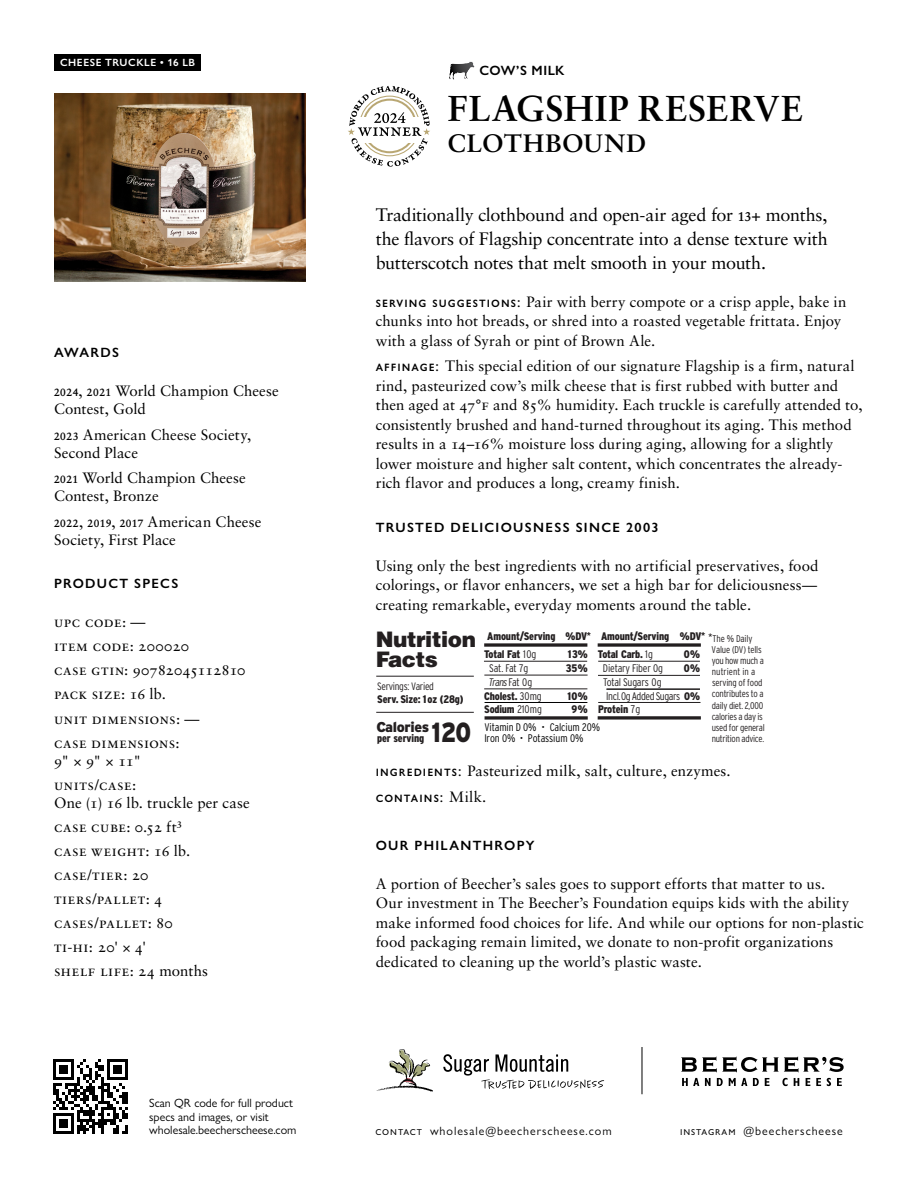
<style>
.page{position:relative;width:918px;height:1188px;background:#fff}
.page>*{position:absolute;margin:0;border:0;box-sizing:border-box;transform-origin:0 0}
.t1{font:700 36px "Sabon LT Pro";letter-spacing:.025em;color:#000}
.t2{font:900 27.6px "Interstate";color:#231f20;scale:.79 1}
.t3{font:700 25.2px "Sabon LT Pro";letter-spacing:.03em;color:#000}
.t4{font:900 21.45px/19.8px "Helvetica LT Std";letter-spacing:-.02em;color:#231f20}
.t5{font:18px/24px "Sabon LT Pro";letter-spacing:-.015em;color:#000;text-align:justify}
.t6{font:15px/19.5px "Sabon LT Pro";letter-spacing:.005em;color:#000}
.t7{font:15px/24px "Sabon LT Pro";letter-spacing:.035em;color:#000}
.t8{font:15px/24px "Sabon LT Pro";letter-spacing:.045em;color:#000}
.t9{font:500 15px "Gill Sans Nova";letter-spacing:.07em;color:#000}
.t10{font:900 14.25px "Interstate";letter-spacing:-.025em;color:#231f20}
.t11{font:600 13.5px "Gill Sans Nova";letter-spacing:.095em;color:#000}
.t12{font:12px/13.5px "Gill Sans Nova";color:#000}
.t13{font:12px "Gill Sans Nova";letter-spacing:.08em;color:#000}
.t14{font:900 11.1px "Interstate Condensed";letter-spacing:-.015em;color:#231f20}
.t15{font:900 10.95px/17.5px "Interstate Condensed";letter-spacing:-.01em;color:#231f20}
.t16{font:300 10.95px/10.8px "Interstate Condensed";letter-spacing:-.01em;color:#000}
.t17{font:300 10.95px/13.8px "Interstate Condensed";letter-spacing:-.02em;color:#231f20}
.t18{font:300 10.95px "Interstate Condensed";letter-spacing:-.04em;color:#231f20}
.t19{font:italic 300 10.95px "Interstate Condensed";letter-spacing:-.055em;color:#231f20}
.t20{font:300 10.65px "Interstate Condensed";letter-spacing:-.03em;color:#231f20}
.t21{font:600 10.5px "Gill Sans Nova";letter-spacing:.055em;color:#fff}
.t22{font:300 9.75px/11.2px "Interstate Condensed";letter-spacing:-.025em;color:#231f20}
.s1{font-family:"Gill Sans Nova";font-weight:500}
.s2{font-family:"Helvetica";font-weight:700}
.s3{font-weight:300}
.s4{font-weight:900}
.s5{font-style:normal}
.s6{font-family:"Helvetica";font-weight:400;font-size:12px}
.s7{font-family:"Sabon LT Pro";font-weight:400}
</style>
<div class="page">
<svg style="left:484px;top:643px;width:103px;height:4px"></svg>
<hr style="left:484px;top:661px;width:103px;height:1px;background:#231f20">
<svg style="left:485px;top:716px;width:103px;height:4px"></svg>
<hr style="left:485px;top:702px;width:102px;height:1px;background:#000">
<hr style="left:376px;top:676px;width:98px;height:1px;background:#231f20">
<hr style="left:376px;top:712px;width:98px;height:1px;background:#231f20">
<hr style="left:484px;top:675px;width:104px;height:1px;background:#231f20">
<hr style="left:598px;top:675px;width:102px;height:1px;background:#231f20">
<hr style="left:484px;top:689px;width:103px;height:1px;background:#231f20">
<hr style="left:607px;top:689px;width:93px;height:1px;background:#231f20">
<hr style="left:598px;top:702px;width:103px;height:1px;background:#231f20">
<hr style="left:598px;top:661px;width:102px;height:1px;background:#231f20">
<svg style="left:598px;top:643px;width:103px;height:4px"></svg>
<svg style="left:598px;top:716px;width:103px;height:4px"></svg>
<img style="left:54px;top:93px;width:252px;height:188px">
<svg style="left:682px;top:1078px;width:17px;height:8px"></svg>
<svg style="left:705px;top:1078px;width:6px;height:8px"></svg>
<svg style="left:717px;top:1078px;width:6px;height:8px"></svg>
<svg style="left:729px;top:1078px;width:18px;height:8px"></svg>
<svg style="left:753px;top:1078px;width:6px;height:8px"></svg>
<svg style="left:765px;top:1078px;width:5px;height:8px"></svg>
<svg style="left:782px;top:1078px;width:6px;height:8px"></svg>
<svg style="left:794px;top:1078px;width:5px;height:8px"></svg>
<svg style="left:806px;top:1078px;width:4px;height:8px"></svg>
<svg style="left:816px;top:1078px;width:5px;height:8px"></svg>
<svg style="left:827px;top:1078px;width:4px;height:8px"></svg>
<svg style="left:837px;top:1078px;width:5px;height:8px"></svg>
<svg style="left:681px;top:1057px;width:163px;height:15px"></svg>
<svg style="left:377px;top:1049px;width:56px;height:43px"></svg>
<svg style="left:443px;top:1054px;width:161px;height:35px"></svg>
<hr style="left:642px;top:1047px;width:1px;height:47px;background:#000">
<svg style="left:53px;top:1059px;width:75px;height:75px"></svg>
<hr style="left:53px;top:1131px;width:21px;height:3px;background:#000">
<div style="left:59px;top:1119px;width:9px;height:9px;background:#000"></div>
<div style="left:54px;top:54px;width:147px;height:16px;background:#000"></div>
<svg style="left:449px;top:62px;width:23px;height:18px"></svg>
<svg style="left:348px;top:86px;width:82px;height:81px"></svg>
<p class="t21" style="left:60px;top:56px;width:136px">CHEESE TRUCKLE • 16 LB</p>
<p class="t11" style="left:54px;top:344px;width:66px">AWARDS</p>
<p class="t6" style="left:54px;top:383px;width:226px;line-height:18px">2024, 2021 World Champion Cheese<br>Contest, Gold</p>
<p class="t6" style="left:54px;top:427px;width:199px;line-height:18px">2023 American Cheese Society,<br>Second Place</p>
<p class="t6" style="left:54px;top:470px;width:193px;line-height:18px">2021 World Champion Cheese<br>Contest, Bronze</p>
<p class="t6" style="left:54px;top:514px;width:209px;line-height:18px">2022, 2019, 2017 American Cheese<br>Society, First Place</p>
<p class="t11" style="left:54px;top:576px;width:126px">PRODUCT SPECS</p>
<p class="t6" style="left:54px;top:611px;width:193px;line-height:24px">upc code: —<br>item code: 200020<br>case gtin: 90782045112810 pack size: 16 lb.<br>unit dimensions: —<br>case dimensions:</p>
<p class="t8" style="left:54px;top:750px;width:89px">9" × 9" × 11" units/case:</p>
<p class="t7" style="left:54px;top:792px;width:197px">One (1) 16 lb. truckle per case case cube: 0.52 ft³<br>case weight: 16 lb. case/tier: 20<br>tiers/pallet: 4 cases/pallet: 80<br>ti-hi: 20' × 4'<br>shelf life: 24 months</p>
<p class="t12" style="left:149px;top:1097px;width:149px">Scan QR code for full product specs and images, or visit wholesale.beecherscheese.com</p>
<p class="t11" style="left:479px;top:62px;width:87px">COW’S MILK</p>
<h1 class="t1" style="left:448px;top:87px;width:357px">FLAGSHIP RESERVE</h1>
<h3 class="t3" style="left:448px;top:129px;width:200px">CLOTHBOUND</h3>
<p class="t5" style="left:376px;top:204px;width:454px">Traditionally clothbound and open-air aged for 13+ months, the flavors of Flagship concentrate into a dense texture with butterscotch notes that melt smooth in your mouth.</p>
<p class="t6" style="left:376px;top:293px;width:472px"><span class="s1">serving suggestions:</span> Pair with berry compote or a crisp apple, bake in chunks into hot breads, or shred into a roasted vegetable frittata. Enjoy with a glass of Syrah or pint of Brown Ale.</p>
<p class="t6" style="left:376px;top:357px;width:489px"><span class="s1">affinage:</span> This special edition of our signature Flagship is a firm, natural rind, pasteurized cow’s milk cheese that is first rubbed with butter and then aged at 47°f and 85% humidity. Each truckle is carefully attended to, consistently brushed and hand-turned throughout its aging. This method results in a 14–16% moisture loss during aging, allowing for a slightly lower moisture and higher salt content, which concentrates the already&shy;rich flavor and produces a long, creamy finish.</p>
<p class="t11" style="left:376px;top:519px;width:285px">TRUSTED DELICIOUSNESS SINCE 2003</p>
<p class="t6" style="left:376px;top:557px;width:444px;text-align:justify">Using only the best ingredients with no artificial preservatives, food colorings, or flavor enhancers, we set a high bar for deliciousness— creating remarkable, everyday moments around the table.</p>
<p class="t15" style="left:598px;top:628px;width:109px">Amount/Serving %DV<span class="s2">*<br></span>Total Carb. <span class="s3">1g</span></p>
<p class="t17" style="left:603px;top:662px;width:62px">Dietary Fiber 0g<br>Total Sugars 0g</p>
<p class="t14" style="left:598px;top:705px;width:44px">Protein <span class="s3">7g</span></p>
<p class="t16" style="left:484px;top:722px;width:117px">Vitamin D 0% • Calcium 20%<br>Iron 0% • Potassium 0%</p>
<h3 class="t4" style="left:376px;top:630px;width:102px">Nutrition<br>Facts</h3>
<p class="t20" style="left:377px;top:681px;width:58px">Servings: Varied</p>
<p class="t15" style="left:377px;top:691px;width:88px">Serv. Size: 1 oz (28g)</p>
<p class="t15" style="left:568px;top:687px;width:22px">10%</p>
<p class="t18" style="left:606px;top:691px;width:96px">Incl.0g Added Sugars <span class="s4">0%</span></p>
<p class="t15" style="left:484px;top:628px;width:109px">Amount/Serving %DV<span class="s2">*<br></span>Total Fat <span class="s3">10g</span></p>
<p class="t17" style="left:489px;top:662px;width:41px">Sat. Fat 7g</p>
<p class="t19" style="left:489px;top:677px;width:45px">Trans <span class="s5">Fat 0g</span></p>
<p class="t15" style="left:484px;top:688px;width:59px">Cholest. <span class="s3">30mg</span></p>
<p class="t15" style="left:484px;top:701px;width:59px">Sodium <span class="s3">210mg</span></p>
<p class="t22" style="left:712px;top:633px;width:55px;text-indent:-3px"><span class="s6">*</span>The % Daily<br>Value (DV) tells you how much a nutrient in a serving of food contributes to a daily diet. 2,000 calories a day is used for general nutrition advice.</p>
<p class="t15" style="left:566px;top:648px;width:24px;line-height:13.8px">13%<br>35%</p>
<p class="t15" style="left:684px;top:648px;width:18px;line-height:13.8px">0%<br>0%</p>
<p class="t15" style="left:572px;top:701px;width:18px">9%</p>
<p class="t10" style="left:377px;top:720px;width:54px">Calories</p>
<p class="t15" style="left:377px;top:730px;width:49px">per serving</p>
<h2 class="t2" style="left:431px;top:720px;width:52px">120</h2>
<p class="t6" style="left:376px;top:762px;width:357px"><span class="s1">ingredients:</span> Pasteurized milk, salt, culture, enzymes.</p>
<p class="t9" style="left:376px;top:788px;width:112px">contains: <span class="s7">Milk.</span></p>
<p class="t11" style="left:376px;top:837px;width:160px">OUR PHILANTHROPY</p>
<p class="t6" style="left:376px;top:875px;width:490px">A portion of Beecher’s sales goes to support efforts that matter to us.<br>Our investment in The Beecher’s Foundation equips kids with the ability make informed food choices for life. And while our options for non-plastic food packaging remain limited, we donate to non-profit organizations dedicated to cleaning up the world’s plastic waste.</p>
<p class="t13" style="left:376px;top:1126px;width:238px">contact wholesale@beecherscheese.com</p>
<p class="t13" style="left:680px;top:1126px;width:164px">instagram @beecherscheese</p>
</div>
